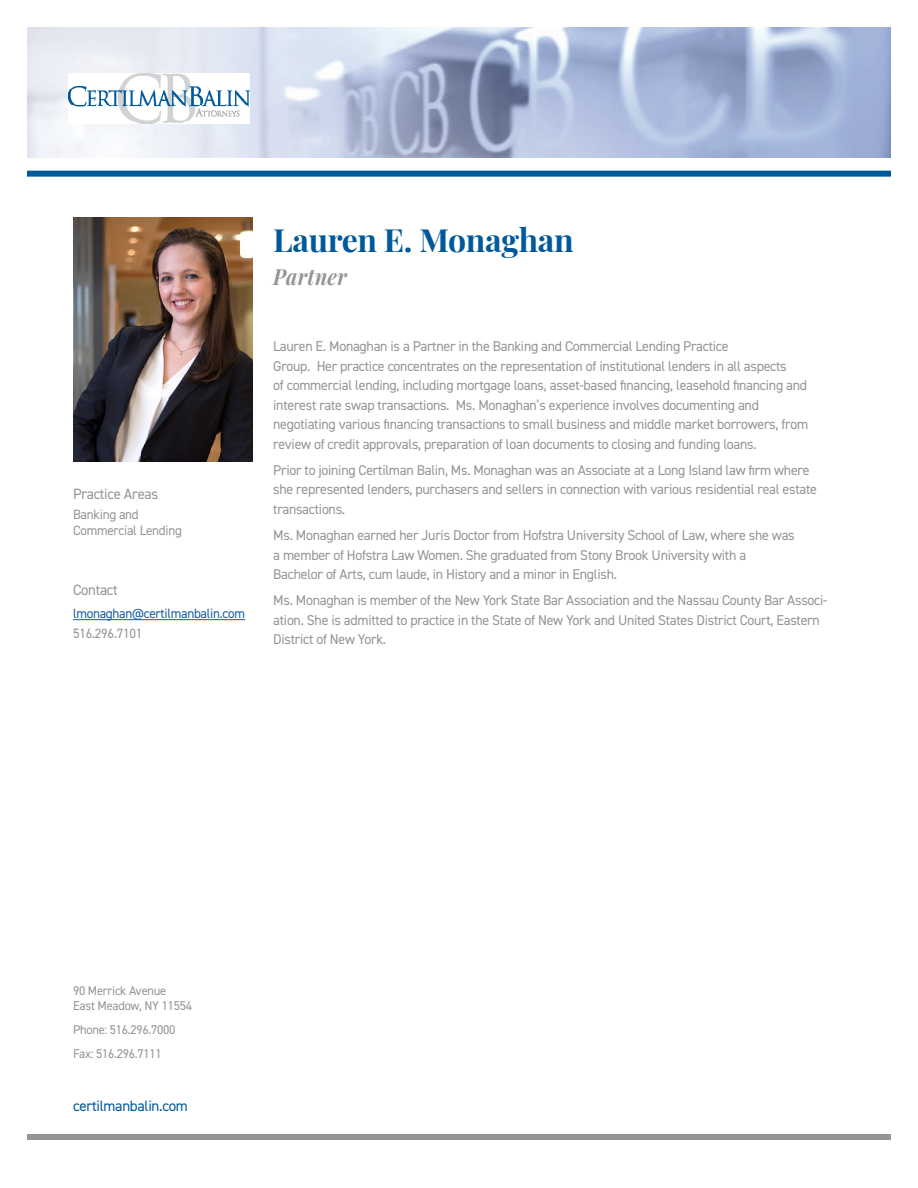
<style>
.page{position:relative;width:918px;height:1188px;background:#fff}
.page>*{position:absolute;margin:0;border:0;box-sizing:border-box;transform-origin:0 0}
.t1{font:700 31.95px "Playfair Display";letter-spacing:-.01em;color:#00599b}
.t2{font:italic 700 22.35px "Playfair Display";letter-spacing:.02em;color:#939598;scale:.9 1}
.t3{font:15px "DIN2014";letter-spacing:-.02em;color:#939598}
.t4{font:15px "DIN2014";letter-spacing:-.02em;color:#00599b}
.t5{font:14.25px/19.5px "DIN2014";letter-spacing:-.02em;color:#939598}
.t6{font:13.5px/19.5px "DIN2014";letter-spacing:-.02em;color:#175d9e}
.t7{font:13.5px/16.5px "DIN2014";letter-spacing:-.02em;color:#939598}
.t8{font:12.75px/15px "DIN2014";letter-spacing:-.02em;color:#939598}
.s1{color:#939598}
</style>
<div class="page">
<div style="left:27px;top:171px;width:864px;height:6px;background:#00599b"></div>
<div style="left:27px;top:1134px;width:864px;height:6px;background:#939598"></div>
<img style="left:27px;top:27px;width:864px;height:131px">
<hr style="left:73px;top:619px;width:172px;height:1px;background:#175d9e">
<img style="left:69px;top:74px;width:181px;height:49px">
<img style="left:73px;top:218px;width:180px;height:244px">
<p class="t3" style="left:73px;top:484px;width:87px">Practice Areas</p>
<p class="t7" style="left:73px;top:506px;width:111px">Banking and<br>Commercial Lending</p>
<p class="t3" style="left:73px;top:581px;width:46px">Contact</p>
<p class="t6" style="left:73px;top:604px;width:174px">lmonaghan@certilmanbalin.com<br><span class="s1">516.296.7101</span></p>
<p class="t1" style="left:273px;top:215px;width:302px">Lauren E. Monaghan</p>
<p class="t2" style="left:273px;top:259px;width:83px">Partner</p>
<p class="t5" style="left:273px;top:336px;width:537px">Lauren E. Monaghan is a Partner in the Banking and Commercial Lending Practice<br>Group. Her practice concentrates on the representation of institutional lenders in all aspects<br>of commercial lending, including mortgage loans, asset-based financing, leasehold financing and interest rate swap transactions. Ms. Monaghan’s experience involves documenting and negotiating various financing transactions to small business and middle market borrowers, from review of credit approvals, preparation of loan documents to closing and funding loans.</p>
<p class="t5" style="left:273px;top:460px;width:545px">Prior to joining Certilman Balin, Ms. Monaghan was an Associate at a Long Island law firm where she represented lenders, purchasers and sellers in connection with various residential real estate transactions.</p>
<p class="t5" style="left:273px;top:525px;width:523px">Ms. Monaghan earned her Juris Doctor from Hofstra University School of Law, where she was a member of Hofstra Law Women. She graduated from Stony Brook University with a<br>Bachelor of Arts, cum laude, in History and a minor in English.</p>
<p class="t5" style="left:273px;top:590px;width:556px">Ms. Monaghan is member of the New York State Bar Association and the Nassau County Bar Associ&shy;ation. She is admitted to practice in the State of New York and United States District Court, Eastern<br>District of New York.</p>
<p class="t8" style="left:73px;top:983px;width:121px">90 Merrick Avenue<br>East Meadow, NY 11554</p>
<p class="t8" style="left:73px;top:1022px;width:104px">Phone: 516.296.7000</p>
<p class="t8" style="left:73px;top:1046px;width:90px">Fax: 516.296.7111</p>
<p class="t4" style="left:73px;top:1097px;width:116px">certilmanbalin.com</p>
</div>
